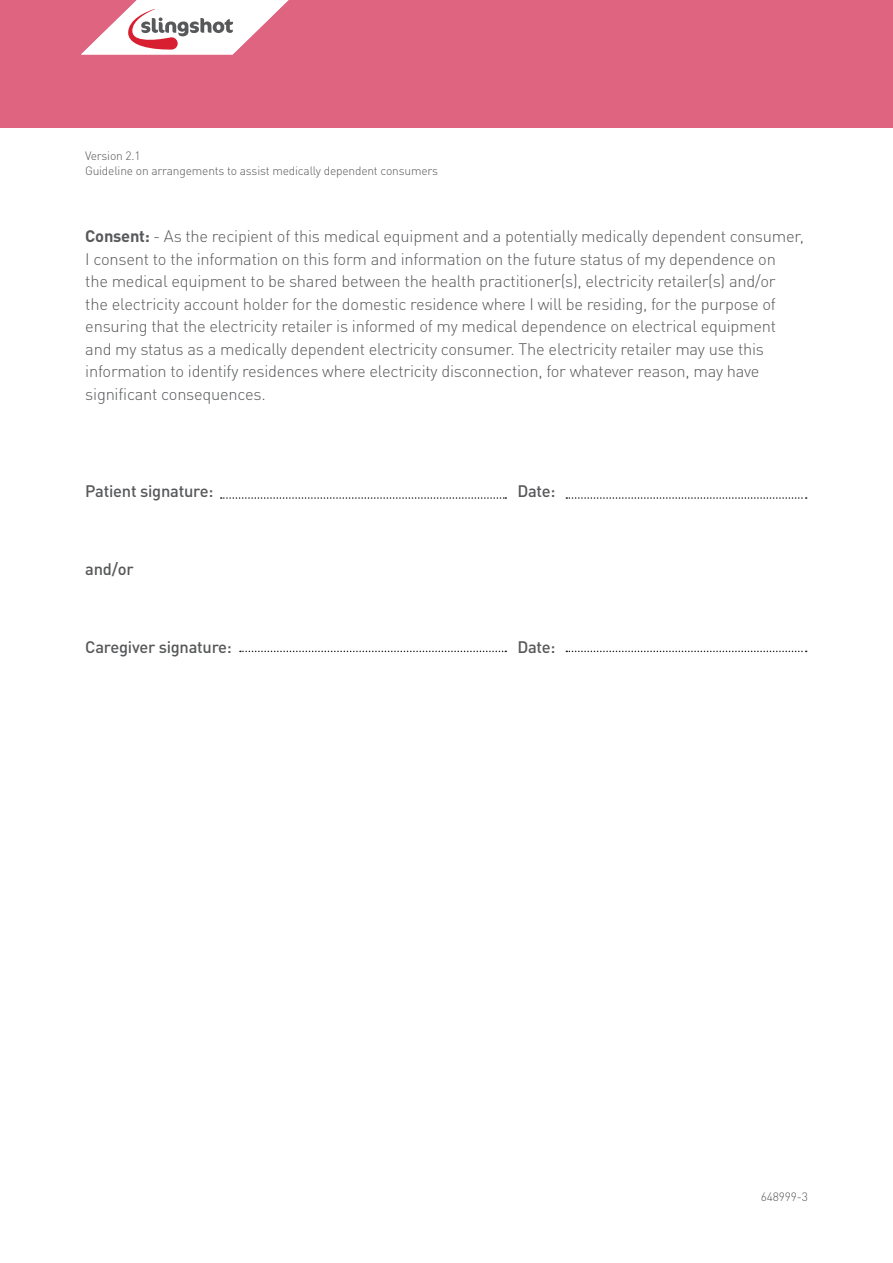
<style>
.page{position:relative;width:893px;height:1263px;background:#fff}
.page>*{position:absolute;margin:0;border:0;box-sizing:border-box;transform-origin:0 0}
.t1{font:300 16.5px/22.5px "DINOT";letter-spacing:-.015em;color:#57585a}
.t2{font:500 16.5px "DINOT";letter-spacing:-.015em;color:#57585a}
.t3{font:300 12px/15px "DINOT";letter-spacing:-.015em;color:#57585a}
.s1{font-weight:700}
</style>
<div class="page">
<div style="left:0;top:0;width:893px;height:128px;background:#df647f"></div>
<svg style="left:81px;top:0;width:207px;height:55px"></svg>
<svg style="left:221px;top:497px;width:285px;height:2px"></svg>
<svg style="left:240px;top:651px;width:266px;height:1px"></svg>
<svg style="left:566px;top:497px;width:241px;height:2px"></svg>
<svg style="left:566px;top:651px;width:241px;height:1px"></svg>
<p class="t3" style="left:85px;top:148px;width:354px">Version 2.1<br>Guideline on arrangements to assist medically dependent consumers</p>
<p class="t1" style="left:85px;top:225px;width:720px"><span class="s1">Consent:</span> - As the recipient of this medical equipment and a potentially medically dependent consumer, I consent to the information on this form and information on the future status of my dependence on<br>the medical equipment to be shared between the health practitioner(s), electricity retailer(s) and/or<br>the electricity account holder for the domestic residence where I will be residing, for the purpose of ensuring that the electricity retailer is informed of my medical dependence on electrical equipment and my status as a medically dependent electricity consumer. The electricity retailer may use this information to identify residences where electricity disconnection, for whatever reason, may have significant consequences.</p>
<p class="t2" style="left:85px;top:481px;width:130px">Patient signature:</p>
<p class="t2" style="left:517px;top:481px;width:40px">Date:</p>
<p class="t2" style="left:85px;top:559px;width:50px">and/or</p>
<p class="t2" style="left:85px;top:637px;width:148px">Caregiver signature:</p>
<p class="t2" style="left:517px;top:637px;width:40px">Date:</p>
<p class="t3" style="left:761px;top:1189px;width:49px">648999-3</p>
</div>
